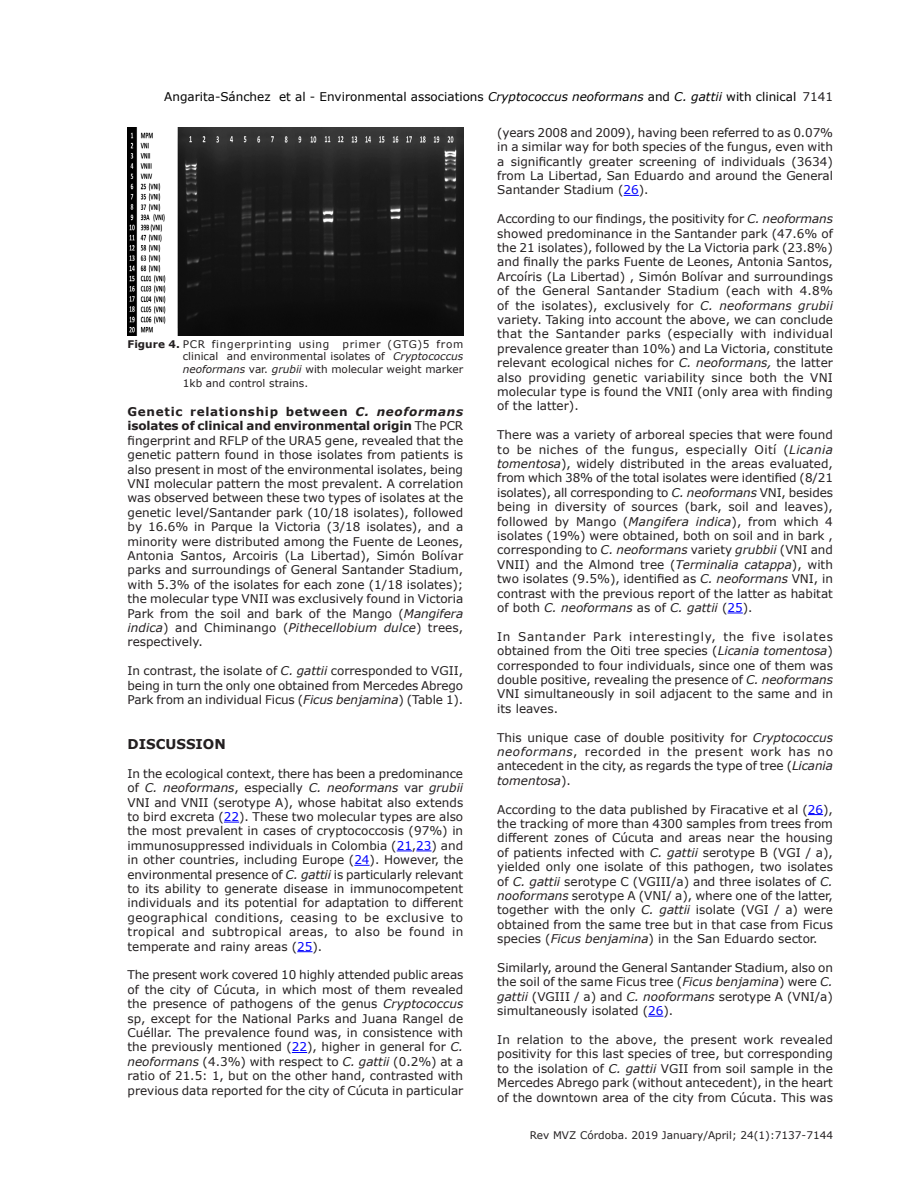
<style>
.page{position:relative;width:918px;height:1188px;background:#fff}
.page>*{position:absolute;margin:0;border:0;box-sizing:border-box;transform-origin:0 0}
.t1{font:700 13.5px "Verdana";color:#231f20}
.t2{font:12px/14.4px "Verdana";color:#231f20;text-align:justify}
.t3{font:12px "Verdana";color:#000}
.t4{font:10.5px/12.6px "Verdana";color:#231f20;text-align:justify}
.s1{font-style:italic}
.s2{font-weight:700}
.s3{font-weight:700;font-style:italic}
.s4{color:#00f}
</style>
<div class="page">
<svg style="left:224px;top:822px;width:15px;height:1px"></svg>
<svg style="left:397px;top:851px;width:35px;height:1px"></svg>
<svg style="left:354px;top:865px;width:16px;height:1px"></svg>
<svg style="left:297px;top:951px;width:16px;height:1px"></svg>
<svg style="left:292px;top:1052px;width:15px;height:1px"></svg>
<img style="left:128px;top:128px;width:335px;height:207px">
<svg style="left:624px;top:195px;width:15px;height:1px"></svg>
<svg style="left:728px;top:613px;width:15px;height:1px"></svg>
<svg style="left:808px;top:814px;width:15px;height:1px"></svg>
<svg style="left:648px;top:1016px;width:15px;height:1px"></svg>
<p class="t3" style="left:164px;top:88px;width:634px">Angarita-Sánchez et al - Environmental associations <span class="s1">Cryptococcus neoformans</span> and <span class="s1">C. gattii</span> with clinical</p>
<p class="t2" style="left:802px;top:89px;width:32px">7141</p>
<p class="t4" style="left:183px;top:337px;width:282px;text-indent:-55px"><span class="s2">Figure 4.</span> PCR fingerprinting using primer (GTG)5 from clinical and environmental isolates of <span class="s1">Cryptococcus neoformans</span> var. <span class="s1">grubii</span> with molecular weight marker</p>
<p class="t4" style="left:183px;top:377px;width:127px">1kb and control strains.</p>
<p class="t2" style="left:128px;top:404px;width:337px"><span class="s2">Genetic relationship between</span> <span class="s3">C. neoformans </span><span class="s2">isolates of clinical and environmental origin</span> The PCR fingerprint and RFLP of the URA5 gene, revealed that the genetic pattern found in those isolates from patients is also present in most of the environmental isolates, being VNI molecular pattern the most prevalent. A correlation was observed between these two types of isolates at the genetic level/Santander park (10/18 isolates), followed by 16.6% in Parque la Victoria (3/18 isolates), and a minority were distributed among the Fuente de Leones, Antonia Santos, Arcoiris (La Libertad), Simón Bolívar parks and surroundings of General Santander Stadium, with 5.3% of the isolates for each zone (1/18 isolates); the molecular type VNII was exclusively found in Victoria Park from the soil and bark of the Mango (<span class="s1">Mangifera indica</span>) and Chiminango (<span class="s1">Pithecellobium dulce</span>) trees, respectively.</p>
<p class="t2" style="left:128px;top:664px;width:337px">In contrast, the isolate of <span class="s1">C. gattii</span> corresponded to VGII, being in turn the only one obtained from Mercedes Abrego Park from an individual Ficus (<span class="s1">Ficus benjamina</span>) (Table 1).</p>
<p class="t1" style="left:128px;top:735px;width:100px">DISCUSSION</p>
<p class="t2" style="left:128px;top:766px;width:337px">In the ecological context, there has been a predominance of <span class="s1">C. neoformans</span>, especially <span class="s1">C. neoformans</span> var <span class="s1">grubii </span>VNI and VNII (serotype A), whose habitat also extends to bird excreta (<span class="s4">22</span>). These two molecular types are also the most prevalent in cases of cryptococcosis (97%) in immunosuppressed individuals in Colombia (<span class="s4">21</span>,<span class="s4">23</span>) and in other countries, including Europe (<span class="s4">24</span>). However, the environmental presence of <span class="s1">C. gattii</span> is particularly relevant to its ability to generate disease in immunocompetent individuals and its potential for adaptation to different geographical conditions, ceasing to be exclusive to tropical and subtropical areas, to also be found in temperate and rainy areas (<span class="s4">25</span>).</p>
<p class="t2" style="left:128px;top:968px;width:337px">The present work covered 10 highly attended public areas of the city of Cúcuta, in which most of them revealed the presence of pathogens of the genus <span class="s1">Cryptococcus </span>sp, except for the National Parks and Juana Rangel de Cuéllar. The prevalence found was, in consistence with the previously mentioned (<span class="s4">22</span>), higher in general for <span class="s1">C. neoformans</span> (4.3%) with respect to <span class="s1">C. gattii</span> (0.2%) at a ratio of 21.5: 1, but on the other hand, contrasted with previous data reported for the city of Cúcuta in particular</p>
<p class="t2" style="left:497px;top:125px;width:337px">(years 2008 and 2009), having been referred to as 0.07% in a similar way for both species of the fungus, even with a significantly greater screening of individuals (3634) from La Libertad, San Eduardo and around the General Santander Stadium (<span class="s4">26</span>).</p>
<p class="t2" style="left:497px;top:211px;width:337px">According to our findings, the positivity for <span class="s1">C. neoformans </span>showed predominance in the Santander park (47.6% of the 21 isolates), followed by the La Victoria park (23.8%) and finally the parks Fuente de Leones, Antonia Santos, Arcoíris (La Libertad) , Simón Bolívar and surroundings of the General Santander Stadium (each with 4.8% of the isolates), exclusively for <span class="s1">C. neoformans grubii </span>variety. Taking into account the above, we can conclude that the Santander parks (especially with individual prevalence greater than 10%) and La Victoria, constitute relevant ecological niches for <span class="s1">C. neoformans,</span> the latter also providing genetic variability since both the VNI molecular type is found the VNII (only area with finding of the latter).</p>
<p class="t2" style="left:497px;top:427px;width:337px">There was a variety of arboreal species that were found to be niches of the fungus, especially Oití (<span class="s1">Licania tomentosa</span>), widely distributed in the areas evaluated, from which 38% of the total isolates were identified (8/21 isolates), all corresponding to <span class="s1">C. neoformans</span> VNI, besides being in diversity of sources (bark, soil and leaves), followed by Mango (<span class="s1">Mangifera indica</span>), from which 4 isolates (19%) were obtained, both on soil and in bark , corresponding to <span class="s1">C. neoformans</span> variety <span class="s1">grubbii</span> (VNI and VNII) and the Almond tree (<span class="s1">Terminalia catappa</span>), with two isolates (9.5%), identified as <span class="s1">C. neoformans</span> VNI, in contrast with the previous report of the latter as habitat of both <span class="s1">C. neoformans</span> as of <span class="s1">C. gattii</span> (<span class="s4">25</span>).</p>
<p class="t2" style="left:497px;top:629px;width:337px">In Santander Park interestingly, the five isolates obtained from the Oiti tree species (<span class="s1">Licania tomentosa</span>) corresponded to four individuals, since one of them was double positive, revealing the presence of <span class="s1">C. neoformans </span>VNI simultaneously in soil adjacent to the same and in its leaves.</p>
<p class="t2" style="left:497px;top:730px;width:337px">This unique case of double positivity for <span class="s1">Cryptococcus neoformans</span>, recorded in the present work has no antecedent in the city, as regards the type of tree (<span class="s1">Licania tomentosa</span>).</p>
<p class="t2" style="left:497px;top:802px;width:337px">According to the data published by Firacative et al (<span class="s4">26</span>), the tracking of more than 4300 samples from trees from different zones of Cúcuta and areas near the housing of patients infected with <span class="s1">C. gattii</span> serotype B (VGI / a), yielded only one isolate of this pathogen, two isolates of <span class="s1">C. gattii</span> serotype C (VGIII/a) and three isolates of <span class="s1">C. nooformans</span> serotype A (VNI/ a), where one of the latter, together with the only <span class="s1">C. gattii</span> isolate (VGI / a) were obtained from the same tree but in that case from Ficus species (<span class="s1">Ficus benjamina</span>) in the San Eduardo sector.</p>
<p class="t2" style="left:497px;top:960px;width:337px">Similarly, around the General Santander Stadium, also on the soil of the same Ficus tree (<span class="s1">Ficus benjamina</span>) were <span class="s1">C. gattii</span> (VGIII / a) and <span class="s1">C. nooformans</span> serotype A (VNI/a) simultaneously isolated (<span class="s4">26</span>).</p>
<p class="t2" style="left:497px;top:1032px;width:337px">In relation to the above, the present work revealed positivity for this last species of tree, but corresponding to the isolation of <span class="s1">C. gattii</span> VGII from soil sample in the Mercedes Abrego park (without antecedent), in the heart of the downtown area of the city from Cúcuta. This was</p>
<p class="t4" style="left:530px;top:1129px;width:305px">Rev MVZ Córdoba. 2019 January/April; 24(1):7137-7144</p>
</div>
